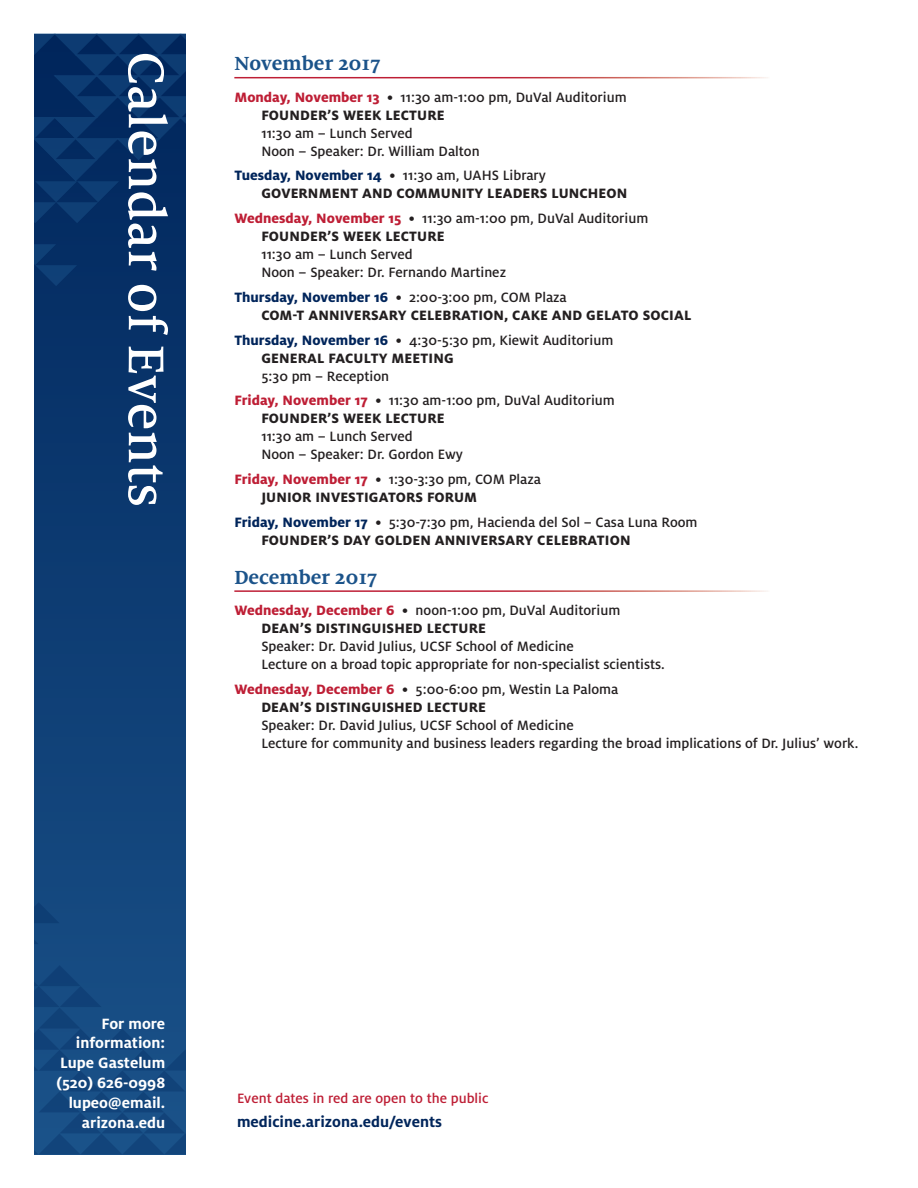
<style>
.page{position:relative;width:918px;height:1188px;background:#fff}
.page>*{position:absolute;margin:0;border:0;box-sizing:border-box;transform-origin:0 0}
.t1{font:500 55.5px "Milo Serif OT";color:#fff}
.t2{font:700 21px "Milo Serif OT";color:#1b538a}
.t3{font:700 16.5px/19.8px "Milo OT";color:#fff;text-align:right}
.t4{font:700 16.5px "Milo OT";color:#00255b}
.t5{font:500 15px/18px "Milo OT";color:#231f20}
.t6{font:800 15px "Milo OT";letter-spacing:.01em;color:#231f20}
.t7{font:500 15px "Milo OT";color:#be1e35}
.s1{font-weight:800;color:#be1e35}
.s2{font-weight:800;color:#00255b}
.s3{font-weight:800}
</style>
<div class="page">
<svg style="left:34px;top:223px;width:152px;height:742px;background:#0d3b72"></svg>
<svg style="left:34px;top:244px;width:43px;height:42px;background:#09346b"></svg>
<svg style="left:34px;top:34px;width:152px;height:189px;background:#063066"></svg>
<svg style="left:34px;top:902px;width:26px;height:42px"></svg>
<svg style="left:34px;top:965px;width:152px;height:189px;background:#154a81"></svg>
<p class="t1" style="left:175px;top:52px;width:457px;rotate:90deg">Calendar of Events</p>
<p class="t2" style="left:234px;top:52px;width:148px">November 2017</p>
<p class="t5" style="left:234px;top:88px;width:394px"><span class="s1">Monday, November 13</span> • 11:30 am-1:00 pm, DuVal Auditorium</p>
<p class="t6" style="left:261px;top:106px;width:185px">FOUNDER’S WEEK LECTURE</p>
<p class="t5" style="left:261px;top:124px;width:220px">11:30 am – Lunch Served<br>Noon – Speaker: Dr. William Dalton</p>
<p class="t5" style="left:234px;top:167px;width:313px"><span class="s2">Tuesday, November 14</span> • 11:30 am, UAHS Library</p>
<p class="t6" style="left:261px;top:185px;width:368px">GOVERNMENT AND COMMUNITY LEADERS LUNCHEON</p>
<p class="t5" style="left:234px;top:210px;width:416px"><span class="s1">Wednesday, November 15</span> • 11:30 am-1:00 pm, DuVal Auditorium</p>
<p class="t6" style="left:261px;top:228px;width:185px">FOUNDER’S WEEK LECTURE</p>
<p class="t5" style="left:261px;top:246px;width:246px">11:30 am – Lunch Served<br>Noon – Speaker: Dr. Fernando Martinez</p>
<p class="t5" style="left:234px;top:288px;width:334px"><span class="s2">Thursday, November 16</span> • 2:00-3:00 pm, COM Plaza</p>
<p class="t6" style="left:261px;top:307px;width:432px">COM-T ANNIVERSARY CELEBRATION, CAKE AND GELATO SOCIAL</p>
<p class="t5" style="left:234px;top:331px;width:381px"><span class="s2">Thursday, November 16</span> • 4:30-5:30 pm, Kiewit Auditorium</p>
<p class="t6" style="left:261px;top:349px;width:194px">GENERAL FACULTY MEETING</p>
<p class="t5" style="left:261px;top:367px;width:129px">5:30 pm – Reception</p>
<p class="t5" style="left:234px;top:392px;width:382px"><span class="s1">Friday, November 17</span> • 11:30 am-1:00 pm, DuVal Auditorium</p>
<p class="t6" style="left:261px;top:410px;width:185px">FOUNDER’S WEEK LECTURE</p>
<p class="t5" style="left:261px;top:428px;width:203px">11:30 am – Lunch Served<br>Noon – Speaker: Dr. Gordon Ewy</p>
<p class="t5" style="left:234px;top:471px;width:308px"><span class="s1">Friday, November 17</span> • 1:30-3:30 pm, COM Plaza</p>
<p class="t6" style="left:261px;top:489px;width:217px">JUNIOR INVESTIGATORS FORUM</p>
<p class="t5" style="left:234px;top:513px;width:465px"><span class="s2">Friday, November 17</span> • 5:30-7:30 pm, Hacienda del Sol – Casa Luna Room</p>
<p class="t6" style="left:261px;top:532px;width:371px">FOUNDER’S DAY GOLDEN ANNIVERSARY CELEBRATION</p>
<p class="t2" style="left:234px;top:566px;width:145px">December 2017</p>
<p class="t5" style="left:261px;top:602px;width:405px;text-indent:-27px"><span class="s1">Wednesday, December 6</span> • noon-1:00 pm, DuVal Auditorium <span class="s3">DEAN’S DISTINGUISHED LECTURE<br></span>Speaker: Dr. David Julius, UCSF School of Medicine<br>Lecture on a broad topic appropriate for non-specialist scientists.</p>
<p class="t5" style="left:234px;top:680px;width:386px"><span class="s1">Wednesday, December 6</span> • 5:00-6:00 pm, Westin La Paloma</p>
<p class="t6" style="left:261px;top:699px;width:226px">DEAN’S DISTINGUISHED LECTURE</p>
<p class="t5" style="left:261px;top:716px;width:314px">Speaker: Dr. David Julius, UCSF School of Medicine</p>
<p class="t5" style="left:261px;top:734px;width:599px">Lecture for community and business leaders regarding the broad implications of Dr. Julius’ work.</p>
<p class="t3" style="left:60px;top:1014px;width:107px">For more information:<br>Lupe Gastelum</p>
<p class="t3" style="left:56px;top:1073px;width:110px">(520) 626-0998</p>
<p class="t3" style="left:69px;top:1093px;width:98px">lupeo@email. arizona.edu</p>
<p class="t7" style="left:237px;top:1090px;width:253px">Event dates in red are open to the public</p>
<p class="t4" style="left:237px;top:1113px;width:207px">medicine.arizona.edu/events</p>
</div>
